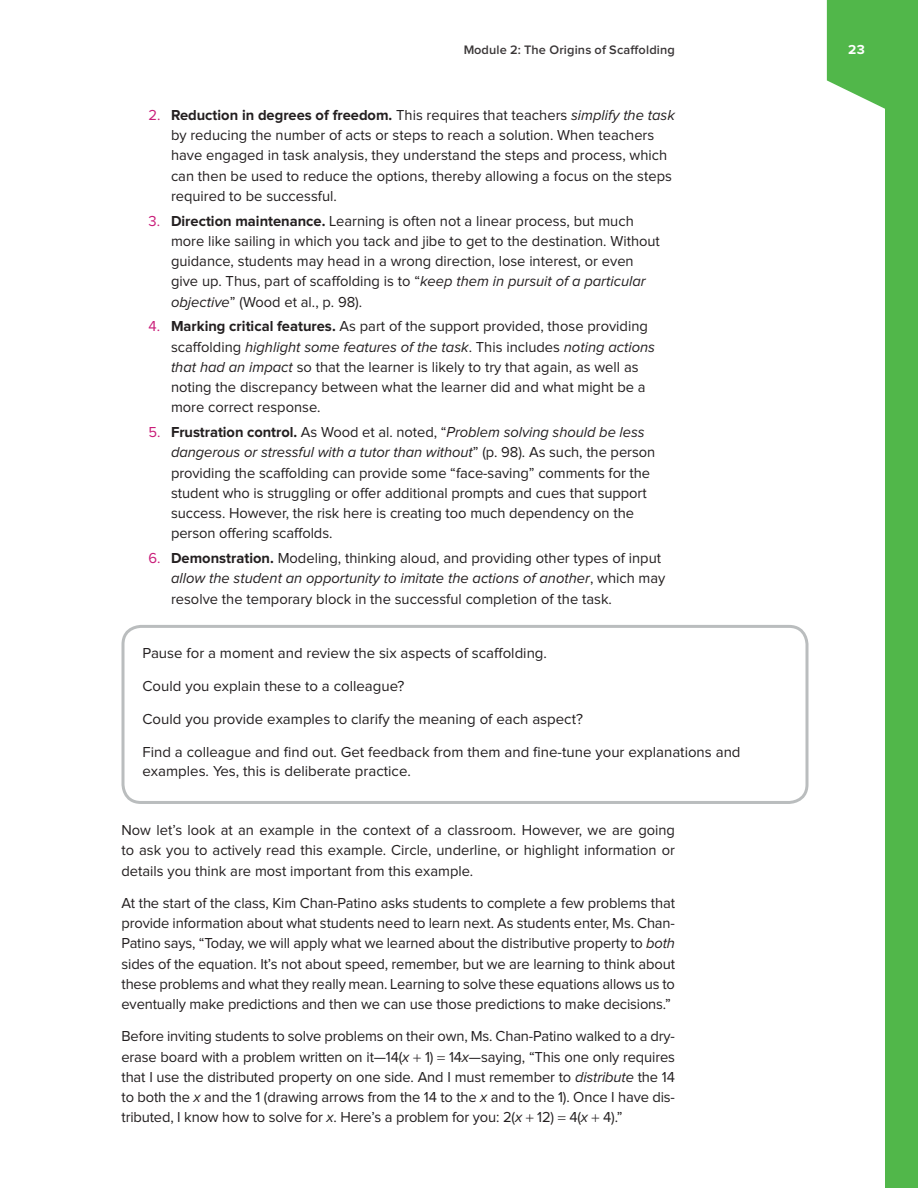
<style>
.page{position:relative;width:918px;height:1188px;background:#fff}
.page>*{position:absolute;margin:0;border:0;box-sizing:border-box;transform-origin:0 0}
.NL{font:15px/20.2px "Proxima Nova";color:#231f20}
.TEXT_IND{font:15px/20.2px "Proxima Nova";letter-spacing:-.01em;color:#231f20;text-align:justify}
.BX1_TEXT_IND{font:15px/19.5px "Proxima Nova";color:#231f20}
.BX1_TEXT{font:15px "Proxima Nova";color:#231f20}
.t1{font:700 13.5px "Proxima Nova";color:#fff}
.t2{font:600 12.75px "Proxima Nova";letter-spacing:.015em;color:#231f20}
.s1{color:#c91d79}
.s2{font-weight:700}
.s3{font-style:italic}
</style>
<div class="page">
<svg style="left:827px;top:0;width:59px;height:109px;background:#67c061"></svg>
<div style="left:886px;top:0;width:32px;height:1188px;background:#51b74a"></div>
<div style="left:122px;top:625px;width:686px;height:179px;border:3px solid #babdbe;border-radius:18px"></div>
<p class="t2" style="left:463px;top:44px;width:213px">Module 2: The Origins of Scaffolding</p>
<p class="t1" style="left:848px;top:43px;width:18px">23</p>
<p class="NL" style="left:171px;top:105px;width:506px;text-indent:-22px"><span class="s1">2.</span> <span class="s2">Reduction in degrees of freedom.</span> This requires that teachers <span class="s3">simplify the task </span>by reducing the number of acts or steps to reach a solution. When teachers have engaged in task analysis, they understand the steps and process, which can then be used to reduce the options, thereby allowing a focus on the steps required to be successful.</p>
<p class="NL" style="left:171px;top:211px;width:490px;text-indent:-22px"><span class="s1">3.</span> <span class="s2">Direction maintenance.</span> Learning is often not a linear process, but much more like sailing in which you tack and jibe to get to the destination. Without guidance, students may head in a wrong direction, lose interest, or even give up. Thus, part of scaffolding is to “<span class="s3">keep them in pursuit of a particular objective</span>” (Wood et al., p. 98).</p>
<p class="NL" style="left:171px;top:317px;width:486px;text-indent:-22px"><span class="s1">4.</span> <span class="s2">Marking critical features.</span> As part of the support provided, those providing scaffolding <span class="s3">highlight some features of the task</span>. This includes <span class="s3">noting actions that had an impact</span> so that the learner is likely to try that again, as well as noting the discrepancy between what the learner did and what might be a more correct response.</p>
<p class="NL" style="left:171px;top:423px;width:486px;text-indent:-22px"><span class="s1">5.</span> <span class="s2">Frustration control.</span> As Wood et al. noted, “<span class="s3">Problem solving should be less dangerous or stressful with a tutor than without</span>” (p. 98). As such, the person providing the scaffolding can provide some “face-saving” comments for the student who is struggling or offer additional prompts and cues that support success. However, the risk here is creating too much dependency on the person offering scaffolds.</p>
<p class="NL" style="left:171px;top:549px;width:496px;text-indent:-22px"><span class="s1">6.</span> <span class="s2">Demonstration.</span> Modeling, thinking aloud, and providing other types of input <span class="s3">allow the student an opportunity to imitate the actions of another</span>, which may resolve the temporary block in the successful completion of the task.</p>
<p class="BX1_TEXT" style="left:142px;top:646px;width:406px">Pause for a moment and review the six aspects of scaffolding.</p>
<p class="BX1_TEXT_IND" style="left:142px;top:677px;width:264px">Could you explain these to a colleague?</p>
<p class="BX1_TEXT_IND" style="left:142px;top:710px;width:442px">Could you provide examples to clarify the meaning of each aspect?</p>
<p class="BX1_TEXT_IND" style="left:142px;top:743px;width:600px">Find a colleague and find out. Get feedback from them and fine-tune your explanations and examples. Yes, this is deliberate practice.</p>
<p class="TEXT_IND" style="left:122px;top:821px;width:555px">Now let’s look at an example in the context of a classroom. However, we are going to ask you to actively read this example. Circle, underline, or highlight information or details you think are most important from this example.</p>
<p class="TEXT_IND" style="left:122px;top:893px;width:555px">At the start of the class, Kim Chan-Patino asks students to complete a few problems that provide information about what students need to learn next. As students enter, Ms. Chan-Patino says, “Today, we will apply what we learned about the distributive property to <span class="s3">both </span>sides of the equation. It’s not about speed, remember, but we are learning to think about these problems and what they really mean. Learning to solve these equations allows us to eventually make predictions and then we can use those predictions to make decisions.”</p>
<p class="TEXT_IND" style="left:122px;top:1027px;width:555px">Before inviting students to solve problems on their own, Ms. Chan-Patino walked to a dry&shy;erase board with a problem written on it—14(<span class="s3">x</span> 1) 14<span class="s3">x</span>—saying, “This one only requires that I use the distributed property on one side. And I must remember to <span class="s3">distribute</span> the 14 to both the <span class="s3">x</span> and the 1 (drawing arrows from the 14 to the <span class="s3">x</span> and to the 1). Once I have dis&shy;tributed, I know how to solve for <span class="s3">x</span>. Here’s a problem for you: 2(<span class="s3">x</span> 12) 4(<span class="s3">x</span> 4).”</p>
</div>
